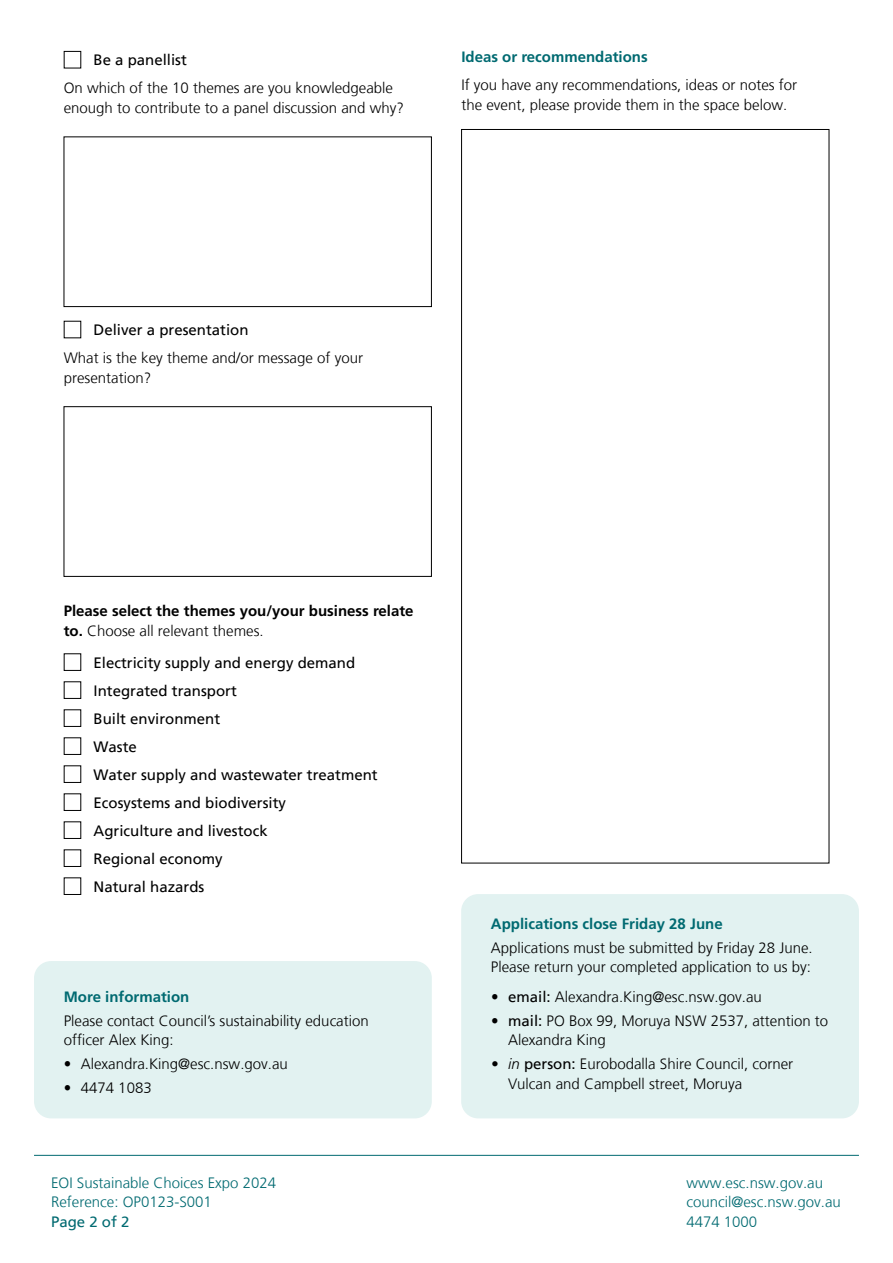
<style>
.page{position:relative;width:893px;height:1263px;background:#fff}
.page>*{position:absolute;margin:0;border:0;box-sizing:border-box;transform-origin:0 0}
.BODY{font:300 15px/19.5px "Frutiger LT";color:#000}
.Question_-_secondary_H3{font:15px/28px "Frutiger LT";color:#000}
.Question_-_secondary_H3-2{font:300 15px/19.5px "Frutiger LT";color:#000}
.t1{font:300 15px/19.5px "Frutiger LT";color:#006a71}
.Question_-_bold_H2{font:700 15px/19.5px "Frutiger LT Std";color:#000}
.Section_-_H1{font:700 15px "Frutiger LT Std";color:#006a71}
.H1_body{font:700 15px "Frutiger LT Std";color:#006a71}
.t2{font:15px "Frutiger LT";color:#006a71}
.s1{font-family:"Frutiger LT";font-weight:300}
.s2{font-family:"Frutiger LT Std";font-weight:700;color:#006a71}
.s3{font-weight:400}
.s4{font-family:"Frutiger LT Std";font-style:italic}
</style>
<div class="page">
<hr style="left:34px;top:1155px;width:825px;height:1px;background:#006a71">
<div style="left:34px;top:961px;width:398px;height:157px;background:#e2f2f1;border-radius:17px"></div>
<div style="left:461px;top:894px;width:398px;height:224px;background:#e2f2f1;border-radius:17px"></div>
<div style="left:64px;top:51px;width:17px;height:17px;border:1px solid #000"></div>
<div style="left:64px;top:137px;width:368px;height:170px;border:1px solid #000"></div>
<div style="left:64px;top:406px;width:368px;height:171px;border:1px solid #000"></div>
<div style="left:64px;top:653px;width:17px;height:18px;border:1px solid #000"></div>
<div style="left:64px;top:681px;width:17px;height:18px;border:1px solid #000"></div>
<div style="left:64px;top:709px;width:17px;height:18px;border:1px solid #000"></div>
<div style="left:64px;top:737px;width:17px;height:18px;border:1px solid #000"></div>
<div style="left:64px;top:765px;width:17px;height:18px;border:1px solid #000"></div>
<div style="left:64px;top:793px;width:17px;height:18px;border:1px solid #000"></div>
<div style="left:64px;top:821px;width:17px;height:18px;border:1px solid #000"></div>
<div style="left:64px;top:849px;width:17px;height:18px;border:1px solid #000"></div>
<div style="left:64px;top:877px;width:17px;height:18px;border:1px solid #000"></div>
<h3 class="Question_-_secondary_H3" style="left:94px;top:46px;width:95px">Be a panellist</h3>
<h3 class="Question_-_secondary_H3-2" style="left:64px;top:79px;width:342px">On which of the 10 themes are you knowledgeable enough to contribute to a panel discussion and why?</h3>
<h2 class="Section_-_H1" style="left:461px;top:48px;width:188px">Ideas or recommendations</h2>
<p class="BODY" style="left:461px;top:76px;width:337px">If you have any recommendations, ideas or notes for the event, please provide them in the space below.</p>
<h3 class="Question_-_secondary_H3" style="left:94px;top:316px;width:157px">Deliver a presentation</h3>
<h3 class="Question_-_secondary_H3-2" style="left:64px;top:348px;width:301px">What is the key theme and/or message of your presentation?</h3>
<h2 class="Question_-_bold_H2" style="left:64px;top:601px;width:351px">Please select the themes you/your business relate to. <span class="s1">Choose all relevant themes.</span></h2>
<h3 class="Question_-_secondary_H3" style="left:94px;top:649px;width:286px">Electricity supply and energy demand<br>Integrated transport<br>Built environment<br>Waste<br>Water supply and wastewater treatment<br>Ecosystems and biodiversity<br>Agriculture and livestock<br>Regional economy<br>Natural hazards</h3>
<h1 class="H1_body" style="left:64px;top:988px;width:127px">More information</h1>
<p class="BODY" style="left:64px;top:1011px;width:307px">Please contact Council’s sustainability education officer Alex King:</p>
<p class="BODY" style="left:64px;top:1054px;width:226px">• Alexandra.King@esc.nsw.gov.au</p>
<p class="BODY" style="left:64px;top:1078px;width:89px">• 4474 1083</p>
<p class="t1" style="left:51px;top:1173px;width:227px">EOI Sustainable Choices Expo 2024<br>Reference: OP0123-S001</p>
<p class="t2" style="left:51px;top:1213px;width:80px">Page 2 of 2</p>
<p class="BODY" style="left:491px;top:912px;width:323px;line-height:23.7px"><span class="s2">Applications close Friday 28 June<br></span>Applications must be submitted by Friday 28 June.</p>
<p class="BODY" style="left:491px;top:958px;width:322px">Please return your completed application to us by:</p>
<p class="BODY" style="left:491px;top:987px;width:272px">• <span class="s3">email:</span> Alexandra.King@esc.nsw.gov.au</p>
<p class="BODY" style="left:508px;top:1011px;width:322px;text-indent:-17px">• <span class="s3">mail:</span> PO Box 99, Moruya NSW 2537, attention to<br>Alexandra King</p>
<p class="BODY" style="left:508px;top:1054px;width:287px;text-indent:-17px"><span class="s4">• in</span> <span class="s3">person:</span> Eurobodalla Shire Council, corner<br>Vulcan and Campbell street, Moruya</p>
<p class="t1" style="left:686px;top:1173px;width:156px">www.esc.nsw.gov.au council@esc.nsw.gov.au<br>4474 1000</p>
</div>
